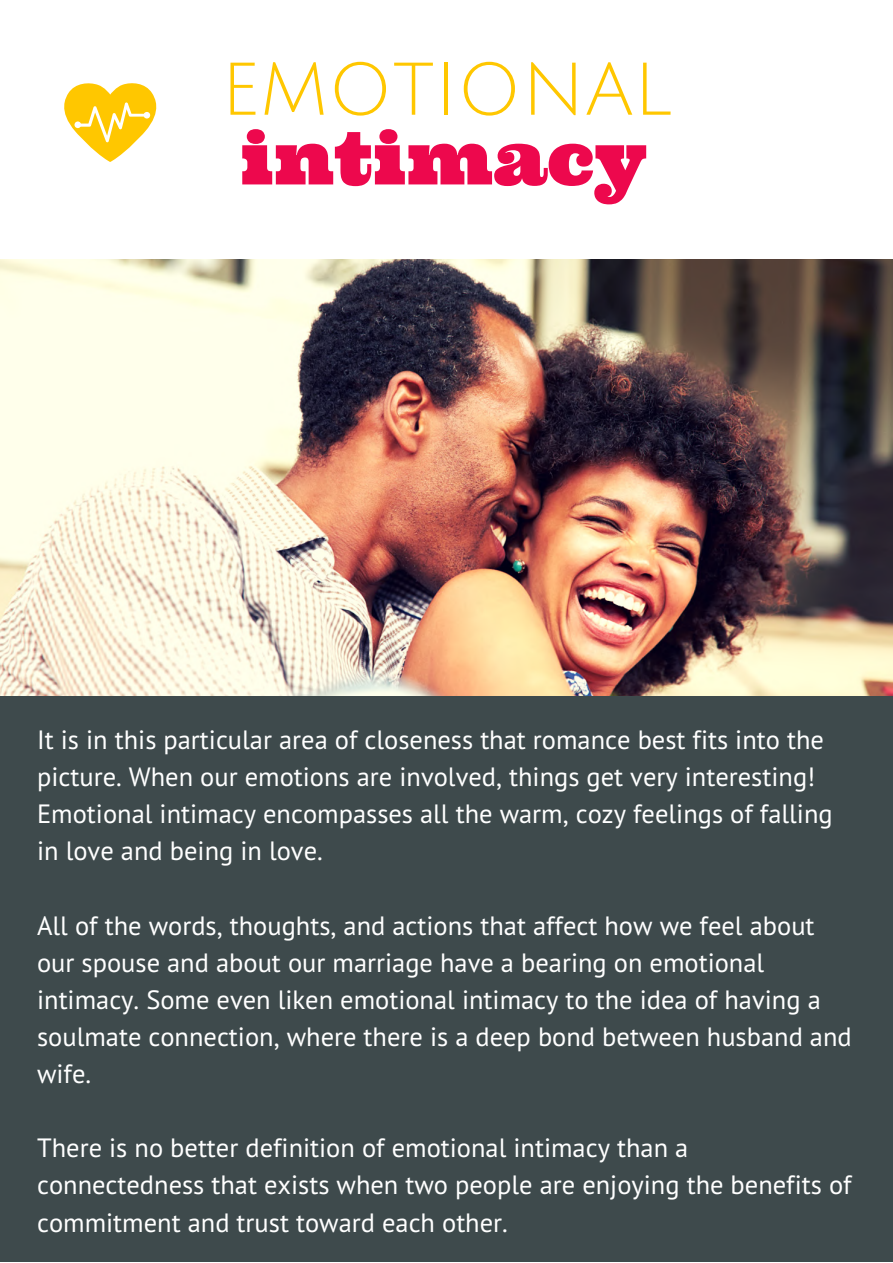
<style>
.page{position:relative;width:893px;height:1263px;background:#fff}
.page>*{position:absolute;margin:0;border:0;box-sizing:border-box;transform-origin:0 0}
.t1{font:72.75px "Julius Sans One";color:#ffc700}
.t2{font:72.75px "Ultra";color:#ed084d}
.t3{font:26.4px/37px "PT Sans";color:#fff}
</style>
<div class="page">
<img style="left:0;top:260px;width:892px;height:436px">
<div style="left:0;top:696px;width:892px;height:565px;background:#3e4a4c"></div>
<svg style="left:64px;top:83px;width:92px;height:79px"></svg>
<h1 class="t1" style="left:221px;top:52px;width:453px">EMOTIONAL</h1>
<h1 class="t2" style="left:239px;top:111px;width:409px">intimacy</h1>
<p class="t3" style="left:37px;top:720px;width:797px">It is in this particular area of closeness that romance best fits into the picture. When our emotions are involved, things get very interesting!<br>Emotional intimacy encompasses all the warm, cozy feelings of falling in love and being in love.</p>
<p class="t3" style="left:37px;top:906px;width:816px">All of the words, thoughts, and actions that affect how we feel about our spouse and about our marriage have a bearing on emotional intimacy. Some even liken emotional intimacy to the idea of having a soulmate connection, where there is a deep bond between husband and wife.</p>
<p class="t3" style="left:37px;top:1128px;width:816px">There is no better definition of emotional intimacy than a connectedness that exists when two people are enjoying the benefits of commitment and trust toward each other.</p>
</div>
